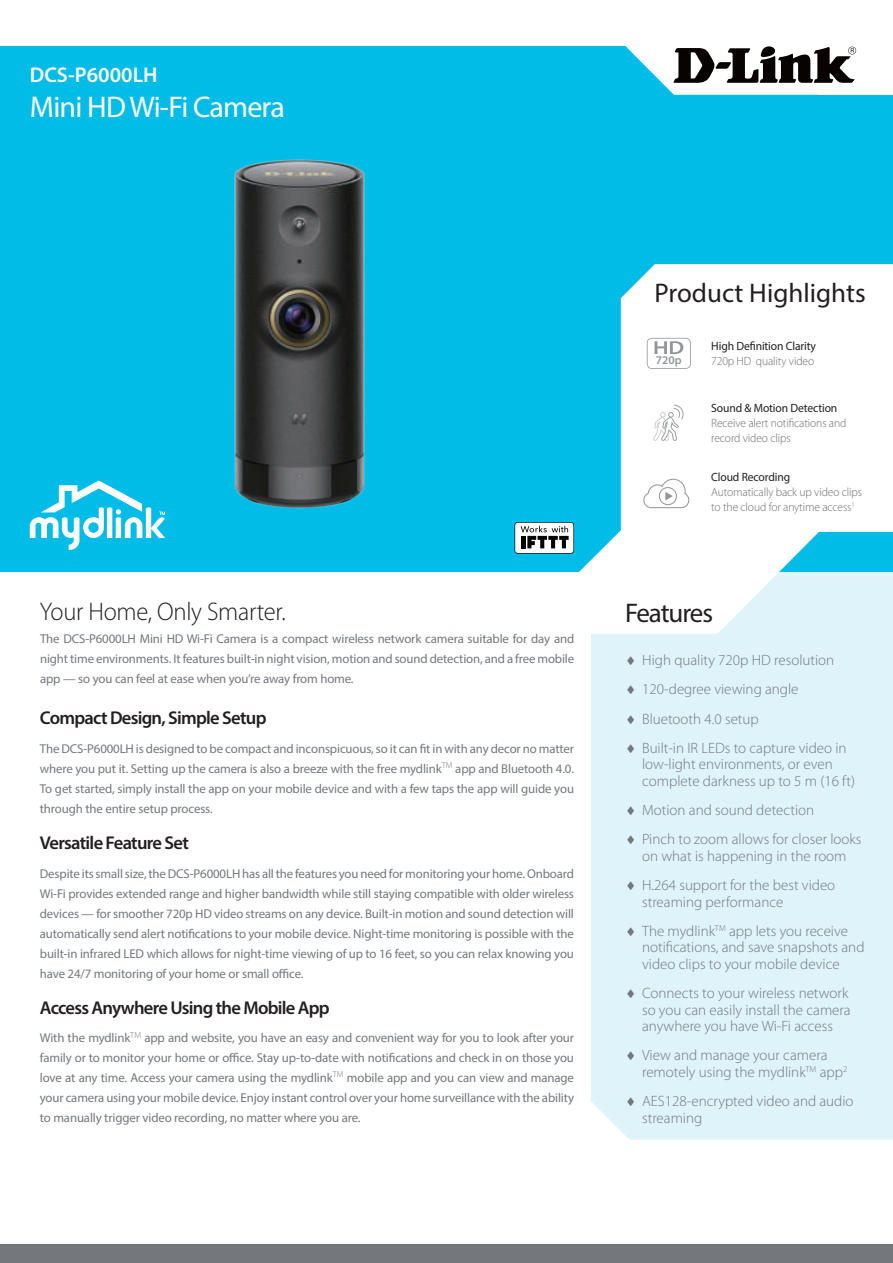
<style>
.page{position:relative;width:893px;height:1263px;background:#fff}
.page>*{position:absolute;margin:0;border:0;box-sizing:border-box;transform-origin:0 0}
.t1{font:30px "Myriad Pro";letter-spacing:-.025em;color:#fff}
.t2{font:27px "Myriad Pro";color:#231f20}
.t3{font:27px "Myriad Pro";letter-spacing:-.04em;color:#231f20}
.t4{font:300 25.5px "Myriad Pro";letter-spacing:-.01em;color:#231f20}
.t5{font:600 21.3px "Myriad Pro";color:#fff}
.t6{font:600 18.6px "Myriad Pro";letter-spacing:-.04em;color:#231f20}
.t7{font:300 15px/29.2px "Myriad Pro";color:#74787d}
.t8{font:12.9px/20px "Myriad Pro";letter-spacing:-.01em;color:#74787d;text-align:justify}
.t9{font:300 12px/15px "Myriad Pro";letter-spacing:-.01em;color:#6d6e71}
.t10{font:12px "Myriad Pro";letter-spacing:-.01em;color:#231f20}
.t11{font:600 11.85px "Myriad Pro";color:#939698}
</style>
<div class="page">
<div style="left:591px;top:634px;width:302px;height:506px;background:#def3fa"></div>
<div style="left:0;top:46px;width:893px;height:526px;background:#02bce8"></div>
<div style="left:0;top:1245px;width:893px;height:18px;background:#74787d"></div>
<svg style="left:620px;top:298px;width:273px;height:336px;fill:#def3fa"></svg>
<div style="left:621px;top:264px;width:272px;height:268px;background:#fff"></div>
<img style="left:234px;top:159px;width:131px;height:350px">
<div style="left:819px;top:7px;width:74px;height:88px;background:#fff"></div>
<svg style="left:625px;top:46px;width:232px;height:49px;fill:#fff"></svg>
<svg style="left:674px;top:46px;width:182px;height:36px;background:#7b7877"></svg>
<svg style="left:654px;top:405px;width:29px;height:36px"></svg>
<svg style="left:647px;top:338px;width:44px;height:31px"></svg>
<svg style="left:514px;top:522px;width:60px;height:32px"></svg>
<div style="left:515px;top:523px;width:58px;height:30px;background:#fff;border-radius:3px"></div>
<svg style="left:30px;top:480px;width:135px;height:70px"></svg>
<svg style="left:521px;top:479px;width:207px;height:160px"></svg>
<h3 class="t5" style="left:30px;top:67px;width:129px">DCS-P6000LH</h3>
<h1 class="t1" style="left:30px;top:96px;width:257px">Mini HD Wi-Fi Camera</h1>
<h2 class="t2" style="left:655px;top:282px;width:213px">Product Highlights</h2>
<p class="t11" style="left:656px;top:356px;width:27px">720p</p>
<p class="t10" style="left:711px;top:341px;width:106px">High Definition Clarity</p>
<p class="t9" style="left:711px;top:354px;width:104px">720p HD quality video</p>
<p class="t10" style="left:711px;top:404px;width:128px">Sound &amp; Motion Detection</p>
<p class="t9" style="left:711px;top:417px;width:137px">Receive alert notifications and record video clips</p>
<p class="t10" style="left:711px;top:472px;width:80px">Cloud Recording</p>
<p class="t9" style="left:711px;top:485px;width:152px">Automatically back up video clips to the cloud for anytime access<sup>1</sup></p>
<h3 class="t4" style="left:40px;top:602px;width:247px">Your Home, Only Smarter.</h3>
<h2 class="t3" style="left:625px;top:602px;width:89px">Features</h2>
<p class="t8" style="left:40px;top:630px;width:536px">The DCS-P6000LH Mini HD Wi-Fi Camera is a compact wireless network camera suitable for day and night time environments. It features built-in night vision, motion and sound detection, and a free mobile app — so you can feel at ease when you’re away from home.</p>
<h3 class="t6" style="left:40px;top:711px;width:228px">Compact Design, Simple Setup</h3>
<p class="t8" style="left:40px;top:740px;width:536px">The DCS-P6000LH is designed to be compact and inconspicuous, so it can fit in with any decor no matter where you put it. Setting up the camera is also a breeze with the free mydlink<sup>TM</sup> app and Bluetooth 4.0.<br>To get started, simply install the app on your mobile device and with a few taps the app will guide you through the entire setup process.</p>
<h3 class="t6" style="left:40px;top:835px;width:150px">Versatile Feature Set</h3>
<p class="t8" style="left:40px;top:865px;width:536px">Despite its small size, the DCS-P6000LH has all the features you need for monitoring your home. Onboard Wi-Fi provides extended range and higher bandwidth while still staying compatible with older wireless devices — for smoother 720p HD video streams on any device. Built-in motion and sound detection will automatically send alert notifications to your mobile device. Night-time monitoring is possible with the built-in infrared LED which allows for night-time viewing of up to 16 feet, so you can relax knowing you have 24/7 monitoring of your home or small office.</p>
<h3 class="t6" style="left:40px;top:1000px;width:291px">Access Anywhere Using the Mobile App</h3>
<p class="t8" style="left:40px;top:1029px;width:536px">With the mydlink<sup>TM</sup> app and website, you have an easy and convenient way for you to look after your family or to monitor your home or office. Stay up-to-date with notifications and check in on those you love at any time. Access your camera using the mydlink<sup>TM</sup> mobile app and you can view and manage your camera using your mobile device. Enjoy instant control over your home surveillance with the ability to manually trigger video recording, no matter where you are.</p>
<p class="t7" style="left:625px;top:647px;width:223px">♦ High quality 720p HD resolution ♦ 120-degree viewing angle<br>♦ Bluetooth 4.0 setup<br>♦ Built-in IR LEDs to capture video in</p>
<p class="t7" style="left:642px;top:757px;width:214px;line-height:16.5px">low-light environments, or even complete darkness up to 5 m (16 ft)</p>
<p class="t7" style="left:625px;top:797px;width:238px">♦ Motion and sound detection<br>♦ Pinch to zoom allows for closer looks</p>
<p class="t7" style="left:625px;top:842px;width:223px;text-indent:17px">on what is happening in the room ♦ H.264 support for the best video</p>
<p class="t7" style="left:625px;top:888px;width:224px;text-indent:17px">streaming performance<br>♦ The mydlink<sup>TM</sup> app lets you receive</p>
<p class="t7" style="left:642px;top:940px;width:224px;line-height:16.5px">notifications, and save snapshots and video clips to your mobile device</p>
<p class="t7" style="left:642px;top:986px;width:210px;line-height:16.5px;text-indent:-17px">♦ Connects to your wireless network so you can easily install the camera anywhere you have Wi-Fi access</p>
<p class="t7" style="left:642px;top:1048px;width:207px;line-height:16.5px;text-indent:-17px">♦ View and manage your camera remotely using the mydlink<sup>TM</sup> app<sup>2</sup></p>
<p class="t7" style="left:642px;top:1094px;width:213px;line-height:16.5px;text-indent:-17px">♦ AES128-encrypted video and audio streaming</p>
</div>
